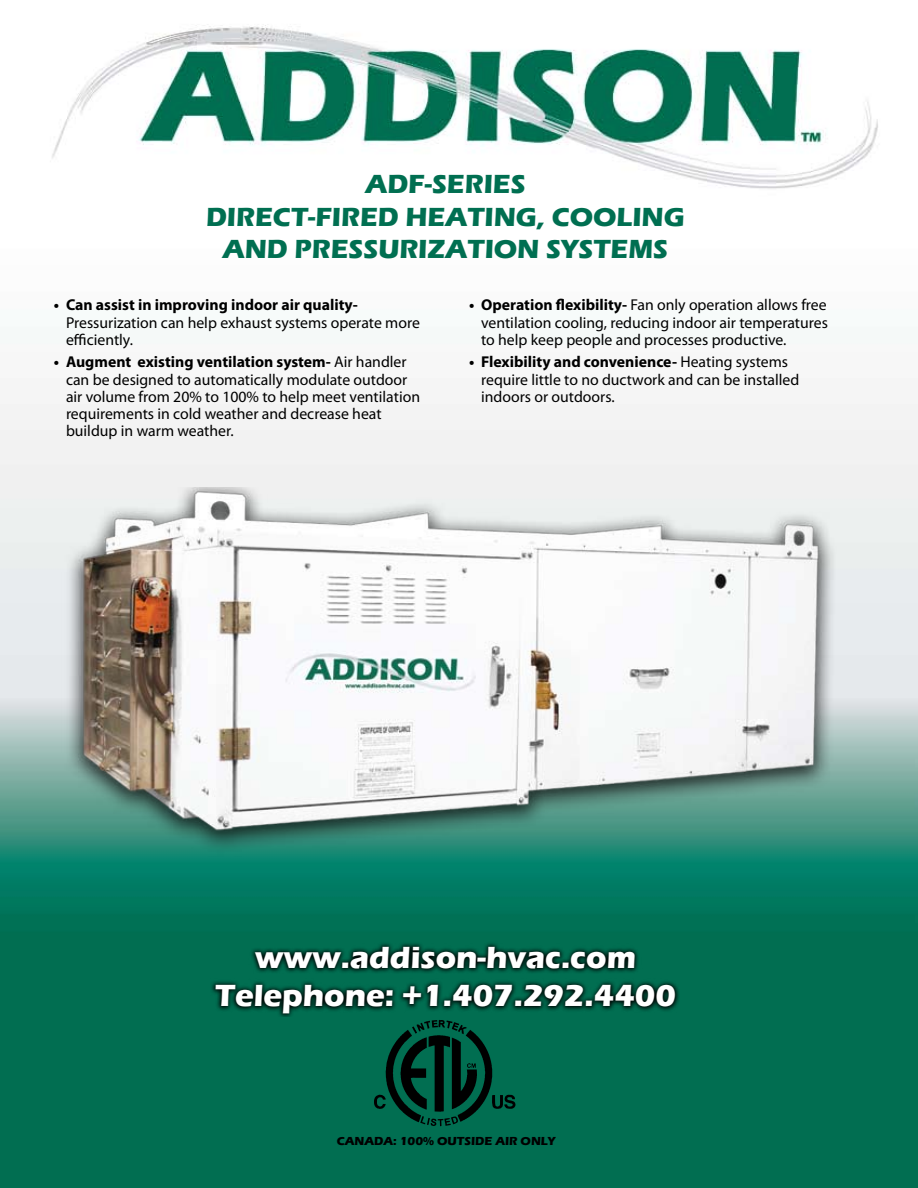
<style>
.page{position:relative;width:918px;height:1188px;background:#fff}
.page>*{position:absolute;margin:0;border:0;box-sizing:border-box;transform-origin:0 0}
.t1{font:700 31.5px/37.8px "Eras ITC";color:#fff;text-align:center}
.t2{font:700 27px/32.4px "Eras ITC";color:#006f51;text-align:center}
.t3{font:15.75px/17.2px "Myriad Pro";color:#000}
.t4{font:700 15.75px "Myriad Pro";color:#000}
.t5{font:700 12px "Eras ITC";color:#000}
.s1{font-weight:700}
</style>
<div class="page">
<img style="left:0;top:25px;width:918px;height:1163px">
<svg style="left:374px;top:1020px;width:141px;height:106px;background:#004936"></svg>
<svg style="left:209px;top:941px;width:470px;height:76px;background:#004734"></svg>
<img style="left:54px;top:487px;width:783px;height:374px">
<h2 class="t2" style="left:206px;top:168px;width:480px">ADF-SERIES<br>DIRECT-FIRED HEATING, COOLING<br>AND PRESSURIZATION SYSTEMS</h2>
<p class="t4" style="left:54px;top:295px;width:305px">• Can assist in improving indoor air quality-</p>
<p class="t3" style="left:66px;top:313px;width:355px">Pressurization can help exhaust systems operate more efficiently.</p>
<p class="t3" style="left:66px;top:353px;width:356px;text-indent:-12px"><span class="s1">• Augment existing ventilation system-</span> Air handler can be designed to automatically modulate outdoor air volume from 20% to 100% to help meet ventilation requirements in cold weather and decrease heat buildup in warm weather.</p>
<p class="t3" style="left:481px;top:296px;width:348px;text-align:justify;text-indent:-12px"><span class="s1">• Operation flexibility-</span> Fan only operation allows free ventilation cooling, reducing indoor air temperatures to help keep people and processes productive.</p>
<p class="t3" style="left:481px;top:353px;width:320px;text-indent:-12px"><span class="s1">• Flexibility and convenience-</span> Heating systems require little to no ductwork and can be installed indoors or outdoors.</p>
<h1 class="t1" style="left:215px;top:939px;width:462px">www.addison-hvac.com<br>Telephone: +1.407.292.4400</h1>
<p class="t5" style="left:337px;top:1134px;width:119px">CANADA: 100% Outside</p>
<p class="t5" style="left:495px;top:1134px;width:45px">Air Only</p>
</div>
